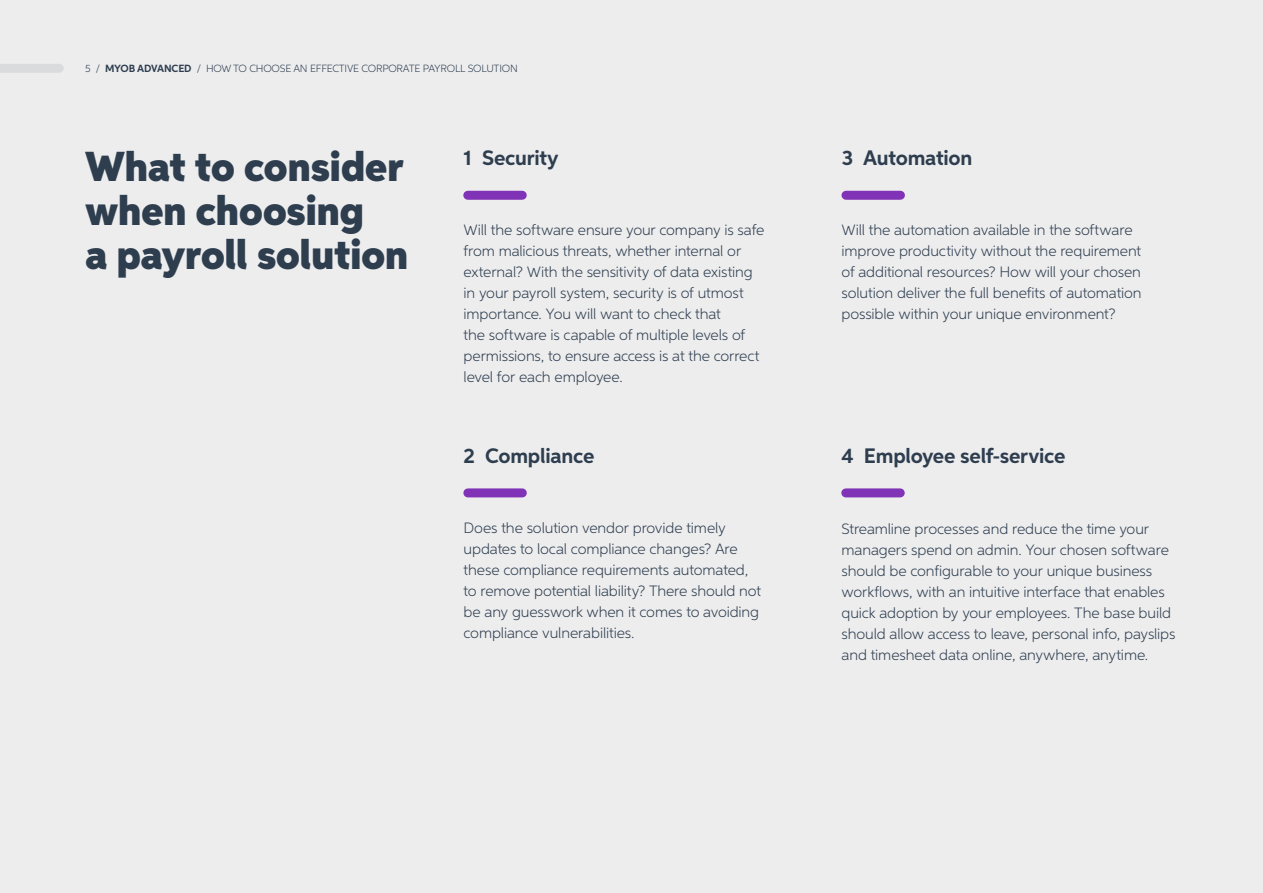
<style>
.page{position:relative;width:1263px;height:893px;background:#ededee}
.page>*{position:absolute;margin:0;border:0;box-sizing:border-box;transform-origin:0 0}
.t1{font:900 42px/43.5px "Neutro MYOB";letter-spacing:-.015em;color:#2e3e4f}
.t2{font:700 21px "Neutro MYOB";letter-spacing:-.015em;color:#2e3e4f}
.t3{font:300 15px/21px "Neutro MYOB";letter-spacing:-.01em;color:#2e3e4f}
.t4{font:300 10.5px "Neutro MYOB";letter-spacing:-.02em;color:#2e3e4f}
.s1{font-weight:700}
</style>
<div class="page">
<div style="left:468px;top:191px;width:54px;height:9px;background:#8133b7"></div>
<div style="left:846px;top:191px;width:54px;height:9px;background:#8133b7"></div>
<div style="left:468px;top:488px;width:54px;height:9px;background:#8133b7"></div>
<div style="left:846px;top:488px;width:54px;height:9px;background:#8133b7"></div>
<div style="left:0;top:64px;width:59px;height:9px;background:#d9dbdd"></div>
<p class="t4" style="left:85px;top:62px;width:434px">5 / <span class="s1">MYOB ADVANCED</span> / HOW TO CHOOSE AN EFFECTIVE CORPORATE PAYROLL SOLUTION</p>
<h1 class="t1" style="left:85px;top:146px;width:325px">What to consider when choosing<br>a payroll solution</h1>
<h2 class="t2" style="left:463px;top:145px;width:97px">1 Security</h2>
<p class="t3" style="left:464px;top:219px;width:302px">Will the software ensure your company is safe from malicious threats, whether internal or external? With the sensitivity of data existing in your payroll system, security is of utmost importance. You will want to check that<br>the software is capable of multiple levels of permissions, to ensure access is at the correct level for each employee.</p>
<h2 class="t2" style="left:842px;top:145px;width:132px">3 Automation</h2>
<p class="t3" style="left:841px;top:219px;width:302px">Will the automation available in the software improve productivity without the requirement of additional resources? How will your chosen solution deliver the full benefits of automation possible within your unique environment?</p>
<h2 class="t2" style="left:464px;top:443px;width:132px">2 Compliance</h2>
<h2 class="t2" style="left:841px;top:443px;width:225px">4 Employee self-service</h2>
<p class="t3" style="left:464px;top:517px;width:299px">Does the solution vendor provide timely updates to local compliance changes? Are these compliance requirements automated, to remove potential liability? There should not be any guesswork when it comes to avoiding compliance vulnerabilities.</p>
<p class="t3" style="left:841px;top:518px;width:335px">Streamline processes and reduce the time your managers spend on admin. Your chosen software should be configurable to your unique business workflows, with an intuitive interface that enables quick adoption by your employees. The base build should allow access to leave, personal info, payslips and timesheet data online, anywhere, anytime.</p>
</div>
